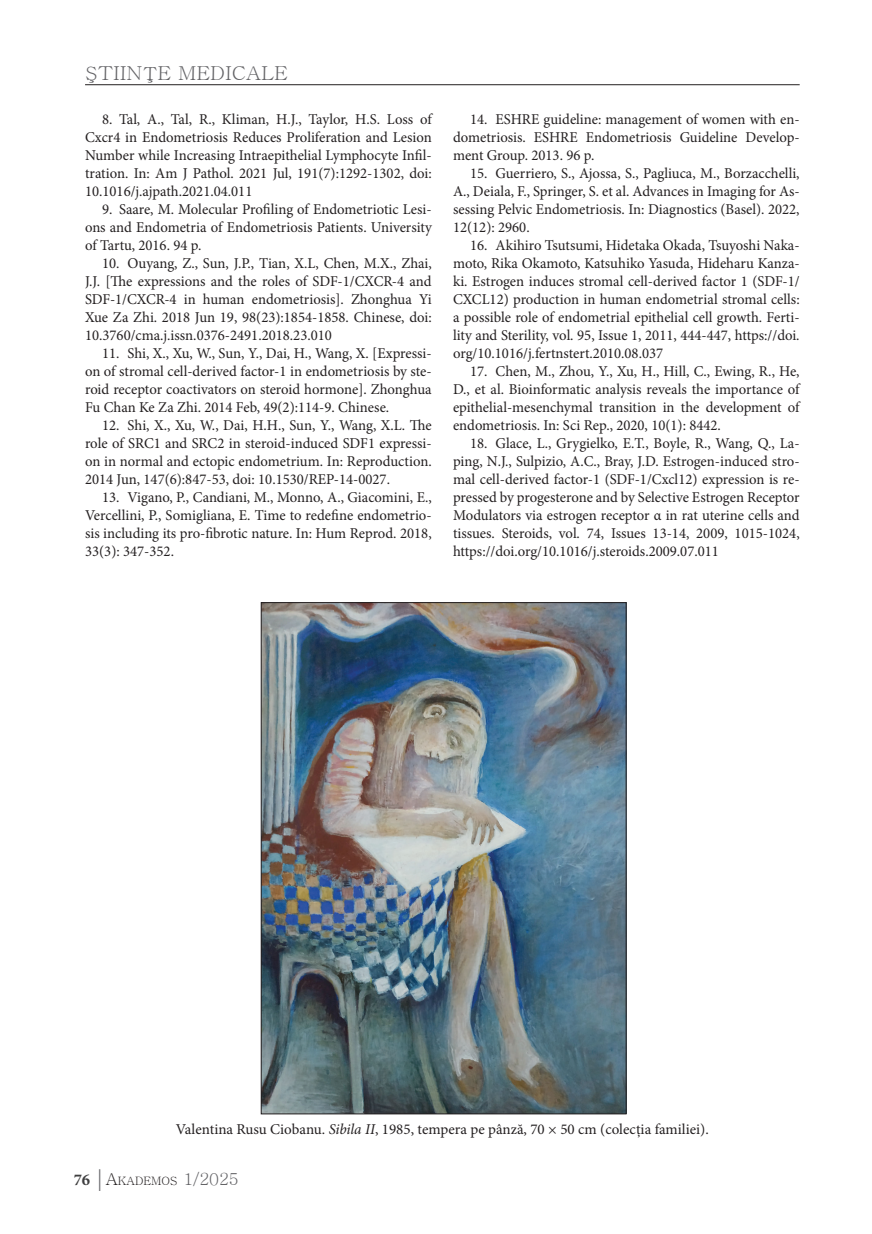
<style>
.page{position:relative;width:872px;height:1234px;background:#fff}
.page>*{position:absolute;margin:0;border:0;box-sizing:border-box;transform-origin:0 0}
.t1{font:19.2px "Batang";color:#636366;scale:1.06 1}
.t2{font:15px/18px "Minion Pro";color:#231f20;text-align:justify}
.t3{font:11.55px "Batang";color:#231f20}
.s1{font-style:italic}
.s2{font-family:"Minion Pro";font-weight:700;font-size:16.5px;color:#3e3e3f}
.s3{font-family:"Garamond";font-size:24px;color:#636366}
.s4{font-size:16.5px}
.s5{font-size:16.5px;color:#636366}
</style>
<div class="page">
<hr style="left:85px;top:84px;width:714px;height:1px;background:#231f20">
<img style="left:263px;top:604px;width:361px;height:507px">
<p class="t1" style="left:85px;top:64px;width:193px">ŞTIINŢE MEDICALE</p>
<p class="t2" style="left:85px;top:110px;width:348px;text-indent:17px">8. Tal, A., Tal, R., Kliman, H.J., Taylor, H.S. Loss of Cxcr4 in Endometriosis Reduces Proliferation and Lesion Number while Increasing Intraepithelial Lymphocyte Infil&shy;tration. In: Am J Pathol. 2021 Jul, 191(7):1292-1302, doi:<br>10.1016/j.ajpath.2021.04.011</p>
<p class="t2" style="left:85px;top:200px;width:348px;text-indent:17px">9. Saare, M. Molecular Profiling of Endometriotic Lesi&shy;ons and Endometria of Endometriosis Patients. University of Tartu, 2016. 94 p.</p>
<p class="t2" style="left:85px;top:254px;width:348px;text-indent:17px">10. Ouyang, Z., Sun, J.P., Tian, X.L, Chen, M.X., Zhai, J.J. [The expressions and the roles of SDF-1/CXCR-4 and SDF-1/CXCR-4 in human endometriosis]. Zhonghua Yi Xue Za Zhi. 2018 Jun 19, 98(23):1854-1858. Chinese, doi:<br>10.3760/cma.j.issn.0376-2491.2018.23.010</p>
<p class="t2" style="left:85px;top:344px;width:348px;text-indent:17px">11. Shi, X., Xu, W., Sun, Y., Dai, H., Wang, X. [Expressi&shy;on of stromal cell-derived factor-1 in endometriosis by ste&shy;roid receptor coactivators on steroid hormone]. Zhonghua Fu Chan Ke Za Zhi. 2014 Feb, 49(2):114-9. Chinese.</p>
<p class="t2" style="left:85px;top:416px;width:348px;text-indent:17px">12. Shi, X., Xu, W., Dai, H.H., Sun, Y., Wang, X.L. The role of SRC1 and SRC2 in steroid-induced SDF1 expressi&shy;on in normal and ectopic endometrium. In: Reproduction.<br>2014 Jun, 147(6):847-53, doi: 10.1530/REP-14-0027.</p>
<p class="t2" style="left:85px;top:488px;width:348px;text-indent:17px">13. Vigano, P., Candiani, M., Monno, A., Giacomini, E., Vercellini, P., Somigliana, E. Time to redefine endometrio&shy;sis including its pro-fibrotic nature. In: Hum Reprod. 2018, 33(3): 347-352.</p>
<p class="t2" style="left:453px;top:110px;width:348px;text-indent:17px">14. ESHRE guideline: management of women with en&shy;dometriosis. ESHRE Endometriosis Guideline Develop&shy;ment Group. 2013. 96 p.</p>
<p class="t2" style="left:453px;top:164px;width:348px;text-indent:17px">15. Guerriero, S., Ajossa, S., Pagliuca, M., Borzacchelli, A., Deiala, F., Springer, S. et al. Advances in Imaging for As&shy;sessing Pelvic Endometriosis. In: Diagnostics (Basel). 2022, 12(12): 2960.</p>
<p class="t2" style="left:453px;top:236px;width:348px;text-indent:17px">16. Akihiro Tsutsumi, Hidetaka Okada, Tsuyoshi Naka&shy;moto, Rika Okamoto, Katsuhiko Yasuda, Hideharu Kanza&shy;ki. Estrogen induces stromal cell-derived factor 1 (SDF-1/ CXCL12) production in human endometrial stromal cells: a possible role of endometrial epithelial cell growth. Ferti&shy;lity and Sterility, vol. 95, Issue 1, 2011, 444-447, https://doi. org/10.1016/j.fertnstert.2010.08.037</p>
<p class="t2" style="left:453px;top:362px;width:348px;text-indent:17px">17. Chen, M., Zhou, Y., Xu, H., Hill, C., Ewing, R., He, D., et al. Bioinformatic analysis reveals the importance of epithelial-mesenchymal transition in the development of endometriosis. In: Sci Rep., 2020, 10(1): 8442.</p>
<p class="t2" style="left:453px;top:434px;width:348px;text-indent:17px">18. Glace, L., Grygielko, E.T., Boyle, R., Wang, Q., La&shy;ping, N.J., Sulpizio, A.C., Bray, J.D. Estrogen-induced stro&shy;mal cell-derived factor-1 (SDF-1/Cxcl12) expression is re&shy;pressed by progesterone and by Selective Estrogen Receptor Modulators via estrogen receptor α in rat uterine cells and tissues. Steroids, vol. 74, Issues 13-14, 2009, 1015-1024, https://doi.org/10.1016/j.steroids.2009.07.011</p>
<p class="t2" style="left:176px;top:1120px;width:534px">Valentina Rusu Ciobanu. <span class="s1">Sibila II</span>, 1985, tempera pe pânză, 70 × 50 cm (colecția familiei).</p>
<p class="t3" style="left:74px;top:1175px;width:167px"><span class="s2">76</span> <span class="s3">|</span><span class="s4">A</span>KADEMOS <span class="s5">1/2025</span></p>
</div>
